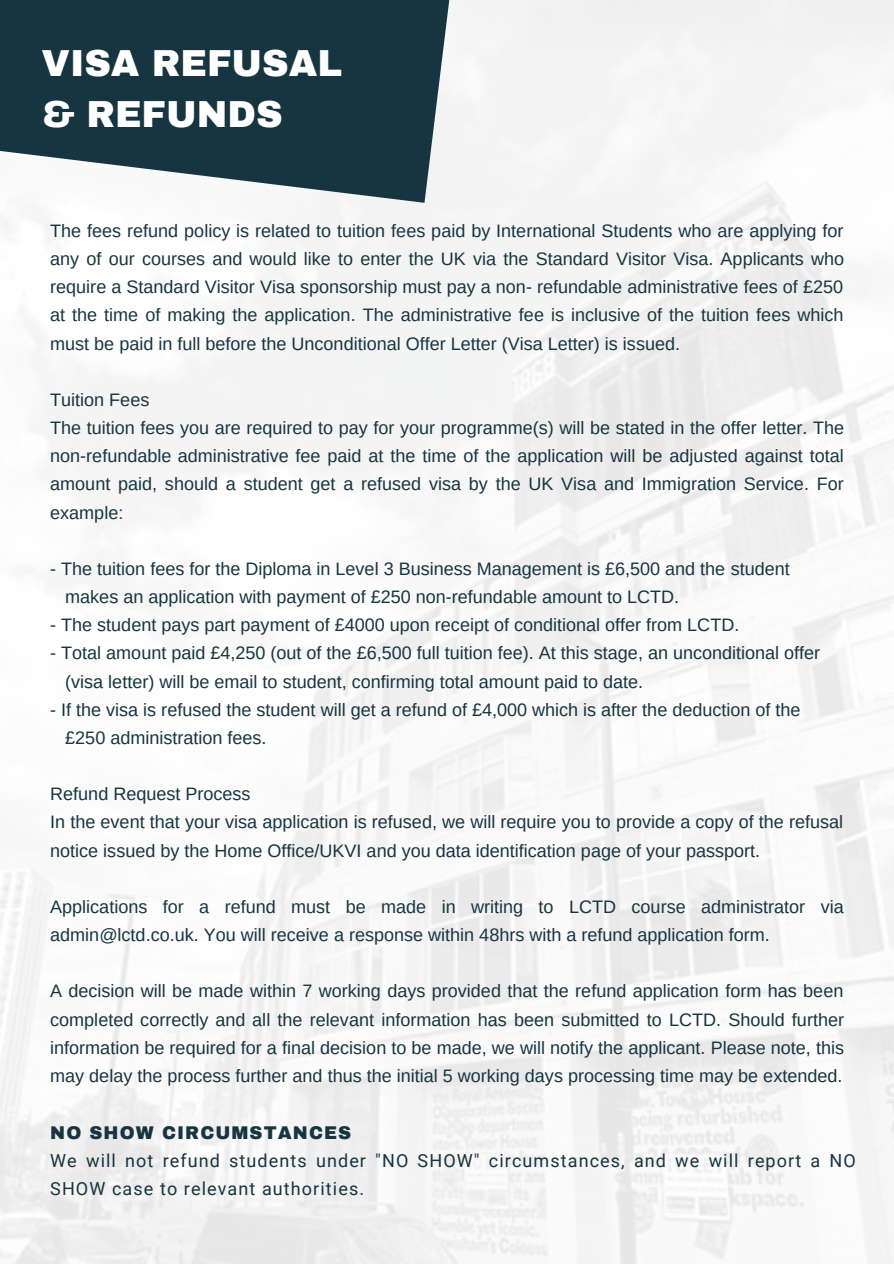
<style>
.page{position:relative;width:894px;height:1264px;background:#fff}
.page>*{position:absolute;margin:0;border:0;box-sizing:border-box;transform-origin:0 0}
.t1{font:900 36.75px/50.7px "Archivo";color:#fff}
.t2{font:18px/28.2px "Arimo";color:#163540}
.t3{font:18px/28.2px "Roboto";letter-spacing:.06em;color:#163540}
.t4{font:900 18px "Archivo";letter-spacing:.06em;color:#163540}
</style>
<div class="page">
<svg style="left:0;top:0;width:473px;height:203px;fill:#163540"></svg>
<h1 class="t1" style="left:41px;top:38px;width:302px">VISA REFUSAL &amp; REFUNDS</h1>
<p class="t2" style="left:50px;top:217px;width:795px;text-align:justify">The fees refund policy is related to tuition fees paid by International Students who are applying for any of our courses and would like to enter the UK via the Standard Visitor Visa. Applicants who require a Standard Visitor Visa sponsorship must pay a non- refundable administrative fees of £250 at the time of making the application. The administrative fee is inclusive of the tuition fees which must be paid in full before the Unconditional Offer Letter (Visa Letter) is issued.</p>
<p class="t2" style="left:50px;top:385px;width:795px">Tuition Fees<br>The tuition fees you are required to pay for your programme(s) will be stated in the offer letter. The non-refundable administrative fee paid at the time of the application will be adjusted against total amount paid, should a student get a refused visa by the UK Visa and Immigration Service. For example:</p>
<p class="t2" style="left:65px;top:554px;width:726px;text-indent:-15px">- The tuition fees for the Diploma in Level 3 Business Management is £6,500 and the student makes an application with payment of £250 non-refundable amount to LCTD.</p>
<p class="t2" style="left:50px;top:611px;width:690px">- The student pays part payment of £4000 upon receipt of conditional offer from LCTD.</p>
<p class="t2" style="left:65px;top:639px;width:756px;text-indent:-15px">- Total amount paid £4,250 (out of the £6,500 full tuition fee). At this stage, an unconditional offer (visa letter) will be email to student, confirming total amount paid to date.</p>
<p class="t2" style="left:65px;top:695px;width:736px;text-indent:-15px">- If the visa is refused the student will get a refund of £4,000 which is after the deduction of the £250 administration fees.</p>
<p class="t2" style="left:50px;top:779px;width:794px">Refund Request Process<br>In the event that your visa application is refused, we will require you to provide a copy of the refusal notice issued by the Home Office/UKVI and you data identification page of your passport.</p>
<p class="t2" style="left:50px;top:892px;width:794px">Applications for a refund must be made in writing to LCTD course administrator via admin@lctd.co.uk. You will receive a response within 48hrs with a refund application form.</p>
<p class="t2" style="left:50px;top:977px;width:795px;text-align:justify">A decision will be made within 7 working days provided that the refund application form has been completed correctly and all the relevant information has been submitted to LCTD. Should further information be required for a final decision to be made, we will notify the applicant. Please note, this may delay the process further and thus the initial 5 working days processing time may be extended.</p>
<p class="t4" style="left:50px;top:1123px;width:302px">NO SHOW CIRCUMSTANCES</p>
<p class="t3" style="left:50px;top:1146px;width:806px">We will not refund students under "NO SHOW" circumstances, and we will report a NO<br>SHOW case to relevant authorities.</p>
</div>
